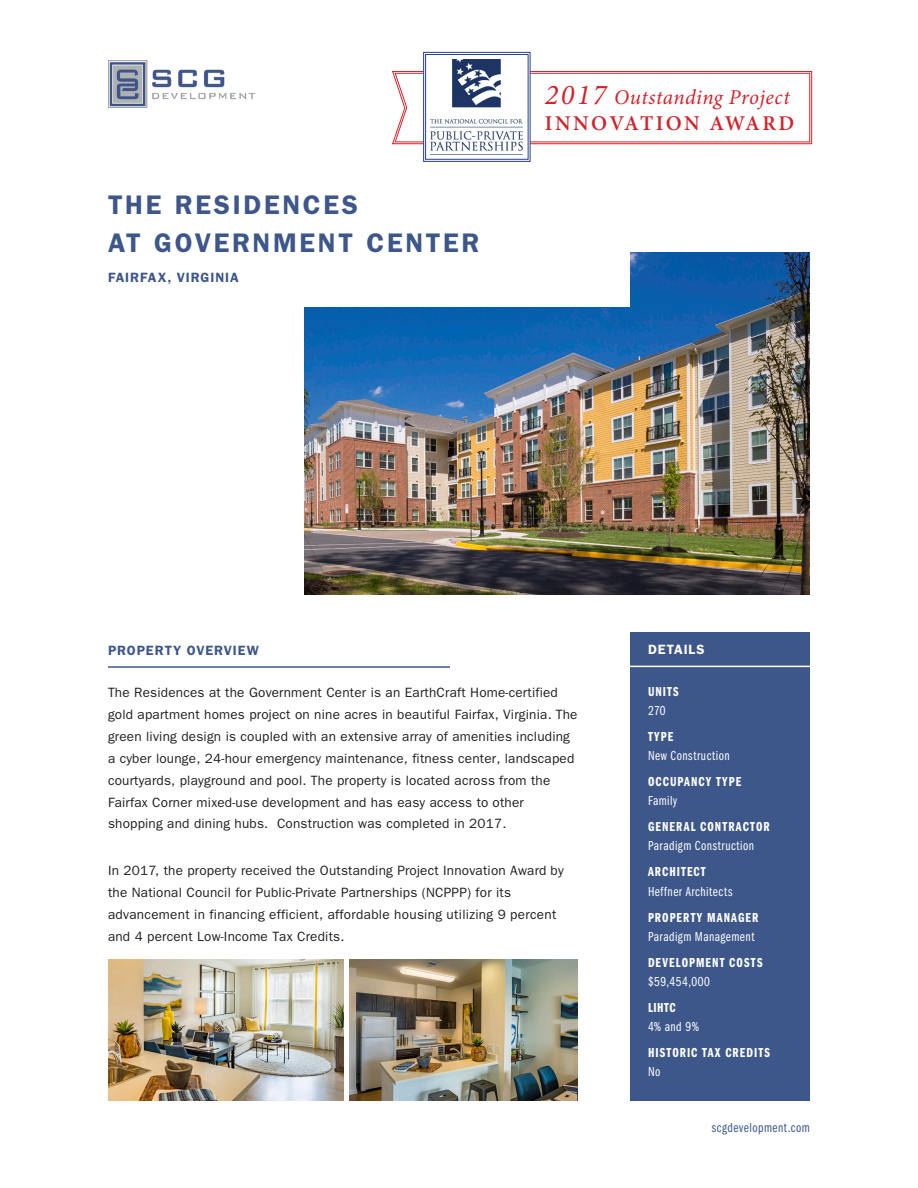
<style>
.page{position:relative;width:918px;height:1188px;background:#fff}
.page>*{position:absolute;margin:0;border:0;box-sizing:border-box;transform-origin:0 0}
.t1{font:600 27px/38.4px "ITC Franklin Gothic Std";letter-spacing:.1em;color:#3d578b}
.t2{font:italic 21px "Minion Pro";letter-spacing:.02em;color:#d1232a}
.t3{font:600 21px "Minion Pro";letter-spacing:.11em;color:#d1232a}
.t4{font:13.5px/21.8px "ITC Franklin Gothic Std";letter-spacing:.015em;color:#231f20}
.t5{font:13.5px/19.2px "ITC Franklin Gothic Std Dm Cp";letter-spacing:.08em;color:#fff}
.t6{font:13.5px/19.2px "ITC Franklin Gothic Std Bk Cp";letter-spacing:.035em;color:#fff}
.t7{font:600 13.5px "ITC Franklin Gothic Std";letter-spacing:.065em;color:#3d578b}
.t8{font:13.5px "ITC Franklin Gothic Std Bk Cp";letter-spacing:.035em;color:#3d578b}
.t9{font:600 13.5px "ITC Franklin Gothic Std";letter-spacing:.07em;color:#fff}
.s1{font-size:28.8px}
.s2{font-family:"ITC Franklin Gothic Std Bk Cp"}
.s3{font-family:"ITC Franklin Gothic Std Dm Cp"}
</style>
<div class="page">
<img style="left:108px;top:960px;width:236px;height:141px">
<img style="left:350px;top:960px;width:228px;height:140px">
<div style="left:630px;top:632px;width:180px;height:469px;background:#3e578a"></div>
<img style="left:305px;top:253px;width:505px;height:341px">
<div style="left:108px;top:155px;width:522px;height:152px;background:#fff"></div>
<hr style="left:108px;top:666px;width:342px;height:2px;background:#3e578a">
<hr style="left:624px;top:666px;width:194px;height:1px;background:#fff">
<img style="left:108px;top:60px;width:147px;height:47px">
<svg style="left:392px;top:71px;width:421px;height:74px"></svg>
<div style="left:423px;top:52px;width:108px;height:110px;background:#fff;border:1px solid #253f8e"></div>
<img style="left:431px;top:59px;width:92px;height:96px">
<div style="left:425px;top:54px;width:104px;height:106px;border:1px solid #253f8e"></div>
<p class="t1" style="left:108px;top:186px;width:373px">THE RESIDENCES<br>AT GOVERNMENT CENTER</p>
<p class="t7" style="left:108px;top:270px;width:132px">FAIRFAX, VIRGINIA</p>
<p class="t2" style="left:545px;top:83px;width:246px"><span class="s1">2017</span> Outstanding Project</p>
<p class="t3" style="left:545px;top:108px;width:251px">INNOVATION AWARD</p>
<p class="t7" style="left:108px;top:642px;width:153px">PROPERTY OVERVIEW</p>
<p class="t9" style="left:648px;top:642px;width:58px">DETAILS</p>
<p class="t4" style="left:108px;top:682px;width:471px">The Residences at the Government Center is an EarthCraft Home-certified gold apartment homes project on nine acres in beautiful Fairfax, Virginia. The green living design is coupled with an extensive array of amenities including a cyber lounge, 24-hour emergency maintenance, fitness center, landscaped courtyards, playground and pool. The property is located across from the Fairfax Corner mixed-use development and has easy access to other shopping and dining hubs. Construction was completed in 2017.</p>
<p class="t4" style="left:108px;top:859px;width:457px;line-height:22.2px">In 2017, the property received the Outstanding Project Innovation Award by the National Council for Public-Private Partnerships (NCPPP) for its advancement in financing efficient, affordable housing utilizing 9 percent and 4 percent Low-Income Tax Credits.</p>
<p class="t5" style="left:648px;top:682px;width:32px">UNITS<br><span class="s2">270</span></p>
<p class="t6" style="left:648px;top:727px;width:83px"><span class="s3">TYPE<br></span>New Construction</p>
<p class="t5" style="left:648px;top:772px;width:95px">OCCUPANCY TYPE</p>
<p class="t6" style="left:648px;top:791px;width:31px">Family</p>
<p class="t5" style="left:648px;top:817px;width:123px">GENERAL CONTRACTOR</p>
<p class="t6" style="left:648px;top:837px;width:108px">Paradigm Construction</p>
<p class="t5" style="left:648px;top:863px;width:59px">ARCHITECT</p>
<p class="t6" style="left:648px;top:882px;width:86px">Heffner Architects</p>
<p class="t5" style="left:648px;top:908px;width:112px">PROPERTY MANAGER</p>
<p class="t6" style="left:648px;top:927px;width:108px">Paradigm Management</p>
<p class="t5" style="left:648px;top:953px;width:116px">DEVELOPMENT COSTS</p>
<p class="t6" style="left:648px;top:972px;width:64px">$59,454,000</p>
<p class="t5" style="left:648px;top:998px;width:29px">LIHTC</p>
<p class="t6" style="left:648px;top:1017px;width:53px">4% and 9%</p>
<p class="t5" style="left:648px;top:1043px;width:123px">HISTORIC TAX CREDITS</p>
<p class="t6" style="left:648px;top:1062px;width:14px">No</p>
<p class="t8" style="left:712px;top:1120px;width:100px">scgdevelopment.com</p>
</div>
